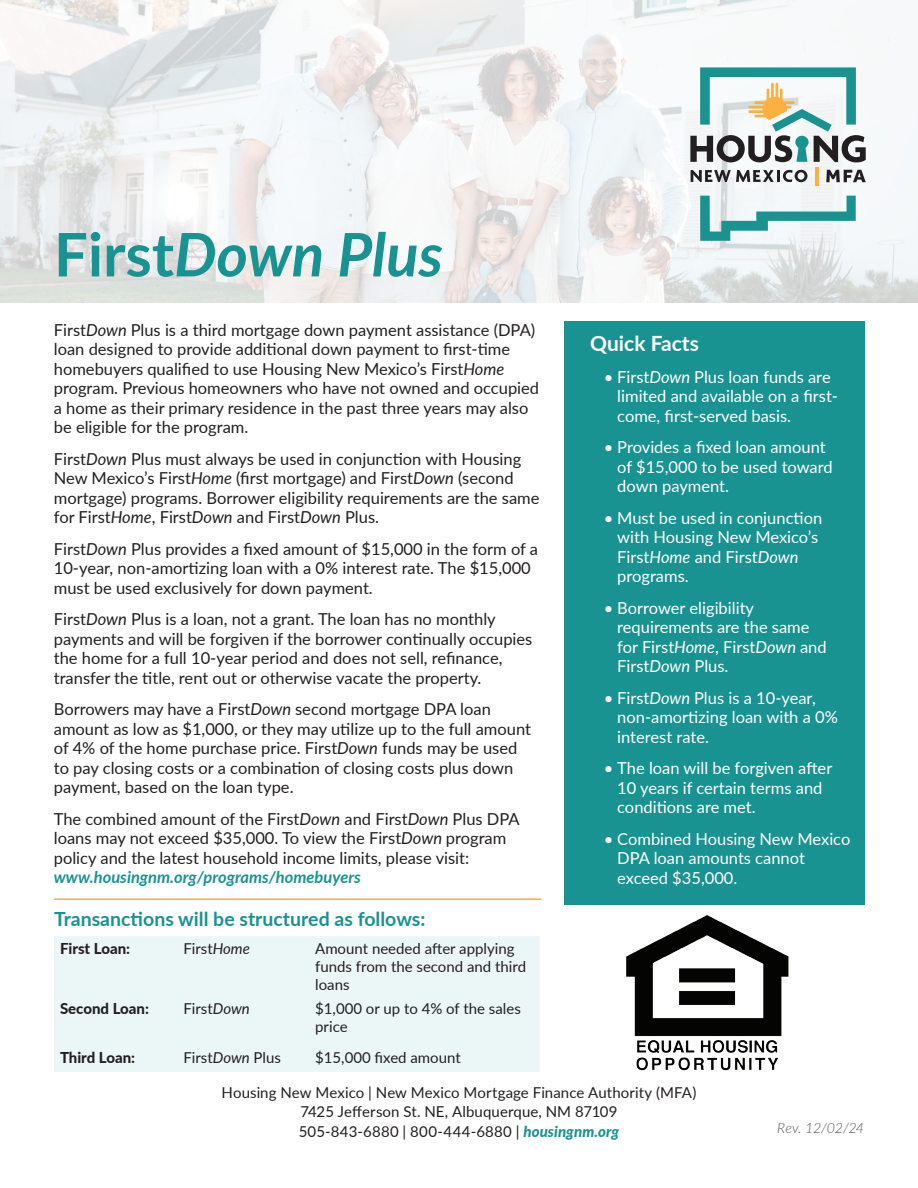
<style>
.page{position:relative;width:918px;height:1188px;background:#fff}
.page>*{position:absolute;margin:0;border:0;box-sizing:border-box;transform-origin:0 0}
.t1{font:italic 700 60px "Lato";color:#199391}
.t2{font:700 21px "Lato";color:#fff}
.t3{font:700 19.5px "Lato";color:#199391}
.t4{font:16.5px/19.5px "Lato";color:#231f20}
.t5{font:16.5px/19.5px "Lato";color:#fff}
.t6{font:italic 700 16.5px "Lato";color:#199391}
.t7{font:15px/18px "Lato";color:#231f20}
.t8{font:800 15px "Lato";color:#231f20}
.t9{font:italic 300 14.25px "Lato";letter-spacing:-.02em;color:#57585a}
.s1{font-style:normal}
.s2{font-style:italic}
.s3{font-weight:800;font-style:italic;color:#199391}
</style>
<div class="page">
<img style="left:0;top:0;width:918px;height:303px">
<div style="left:564px;top:321px;width:300px;height:583px;background:#199391"></div>
<svg style="left:700px;top:196px;width:156px;height:45px"></svg>
<hr style="left:815px;top:168px;width:3px;height:18px;background:#fbb03f">
<svg style="left:691px;top:170px;width:116px;height:12px"></svg>
<svg style="left:826px;top:170px;width:40px;height:12px"></svg>
<svg style="left:690px;top:67px;width:176px;height:95px"></svg>
<img style="left:622px;top:904px;width:184px;height:167px">
<div style="left:54px;top:936px;width:486px;height:136px;background:#ebf6f6"></div>
<hr style="left:54px;top:898px;width:487px;height:2px;background:#fbb03f">
<h1 class="t1" style="left:54px;top:211px;width:390px"><span class="s1">First</span>Down Plus</h1>
<p class="t4" style="left:54px;top:319px;width:487px">First<span class="s2">Down</span> Plus is a third mortgage down payment assistance (DPA) loan designed to provide additional down payment to first-time homebuyers qualified to use Housing New Mexico’s First<span class="s2">Home </span>program. Previous homeowners who have not owned and occupied a home as their primary residence in the past three years may also be eligible for the program.</p>
<p class="t4" style="left:54px;top:449px;width:487px">First<span class="s2">Down</span> Plus must always be used in conjunction with Housing New Mexico’s First<span class="s2">Home</span> (first mortgage) and First<span class="s2">Down</span> (second mortgage) programs. Borrower eligibility requirements are the same for First<span class="s2">Home</span>, First<span class="s2">Down</span> and First<span class="s2">Down</span> Plus.</p>
<p class="t4" style="left:54px;top:539px;width:486px">First<span class="s2">Down</span> Plus provides a fixed amount of $15,000 in the form of a<br>10-year, non-amortizing loan with a 0% interest rate. The $15,000 must be used exclusively for down payment.</p>
<p class="t4" style="left:54px;top:609px;width:480px">First<span class="s2">Down</span> Plus is a loan, not a grant. The loan has no monthly payments and will be forgiven if the borrower continually occupies the home for a full 10-year period and does not sell, refinance, transfer the title, rent out or otherwise vacate the property.</p>
<p class="t4" style="left:54px;top:699px;width:479px">Borrowers may have a First<span class="s2">Down</span> second mortgage DPA loan amount as low as $1,000, or they may utilize up to the full amount of 4% of the home purchase price. First<span class="s2">Down</span> funds may be used to pay closing costs or a combination of closing costs plus down payment, based on the loan type.</p>
<p class="t4" style="left:54px;top:809px;width:467px">The combined amount of the First<span class="s2">Down</span> and First<span class="s2">Down</span> Plus DPA loans may not exceed $35,000. To view the First<span class="s2">Down</span> program policy and the latest household income limits, please visit:</p>
<p class="t6" style="left:54px;top:865px;width:309px">www.housingnm.org/programs/homebuyers</p>
<p class="t3" style="left:54px;top:905px;width:373px">Transanctions will be structured as follows:</p>
<p class="t8" style="left:60px;top:938px;width:72px">First Loan:</p>
<p class="t7" style="left:183px;top:939px;width:68px">First<span class="s2">Home</span></p>
<p class="t7" style="left:315px;top:939px;width:212px">Amount needed after applying funds from the second and third loans</p>
<p class="t8" style="left:60px;top:998px;width:90px">Second Loan:</p>
<p class="t7" style="left:183px;top:999px;width:68px">First<span class="s2">Down</span></p>
<p class="t7" style="left:315px;top:999px;width:207px">$1,000 or up to 4% of the sales price</p>
<p class="t8" style="left:60px;top:1046px;width:77px">Third Loan:</p>
<p class="t7" style="left:183px;top:1048px;width:99px">First<span class="s2">Down</span> Plus</p>
<p class="t7" style="left:315px;top:1048px;width:147px">$15,000 fixed amount</p>
<p class="t2" style="left:590px;top:328px;width:110px">Quick Facts</p>
<p class="t5" style="left:617px;top:366px;width:222px;text-indent:-13px">• First<span class="s2">Down</span> Plus loan funds are limited and available on a first&shy;come, first-served basis.</p>
<p class="t5" style="left:617px;top:437px;width:217px;text-indent:-13px">• Provides a fixed loan amount of $15,000 to be used toward down payment.</p>
<p class="t5" style="left:617px;top:507px;width:206px;text-indent:-13px">• Must be used in conjunction with Housing New Mexico’s<br>First<span class="s2">Home</span> and First<span class="s2">Down </span>programs.</p>
<p class="t5" style="left:617px;top:597px;width:211px;text-indent:-13px">• Borrower eligibility requirements are the same for First<span class="s2">Home</span>, First<span class="s2">Down</span> and<br>First<span class="s2">Down</span> Plus.</p>
<p class="t5" style="left:617px;top:687px;width:222px;text-indent:-13px">• First<span class="s2">Down</span> Plus is a 10-year, non-amortizing loan with a 0% interest rate.</p>
<p class="t5" style="left:617px;top:758px;width:217px;text-indent:-13px">• The loan will be forgiven after<br>10 years if certain terms and conditions are met.</p>
<p class="t5" style="left:617px;top:828px;width:235px;text-indent:-13px">• Combined Housing New Mexico<br>DPA loan amounts cannot exceed $35,000.</p>
<p class="t7" style="left:222px;top:1082px;width:476px;line-height:19.5px;text-align:center">Housing New Mexico | New Mexico Mortgage Finance Authority (MFA)<br>7425 Jefferson St. NE, Albuquerque, NM 87109<br>505-843-6880 | 800-444-6880 | <span class="s3">housingnm.org</span></p>
<p class="t9" style="left:777px;top:1118px;width:88px">Rev. 12/02/24</p>
</div>
